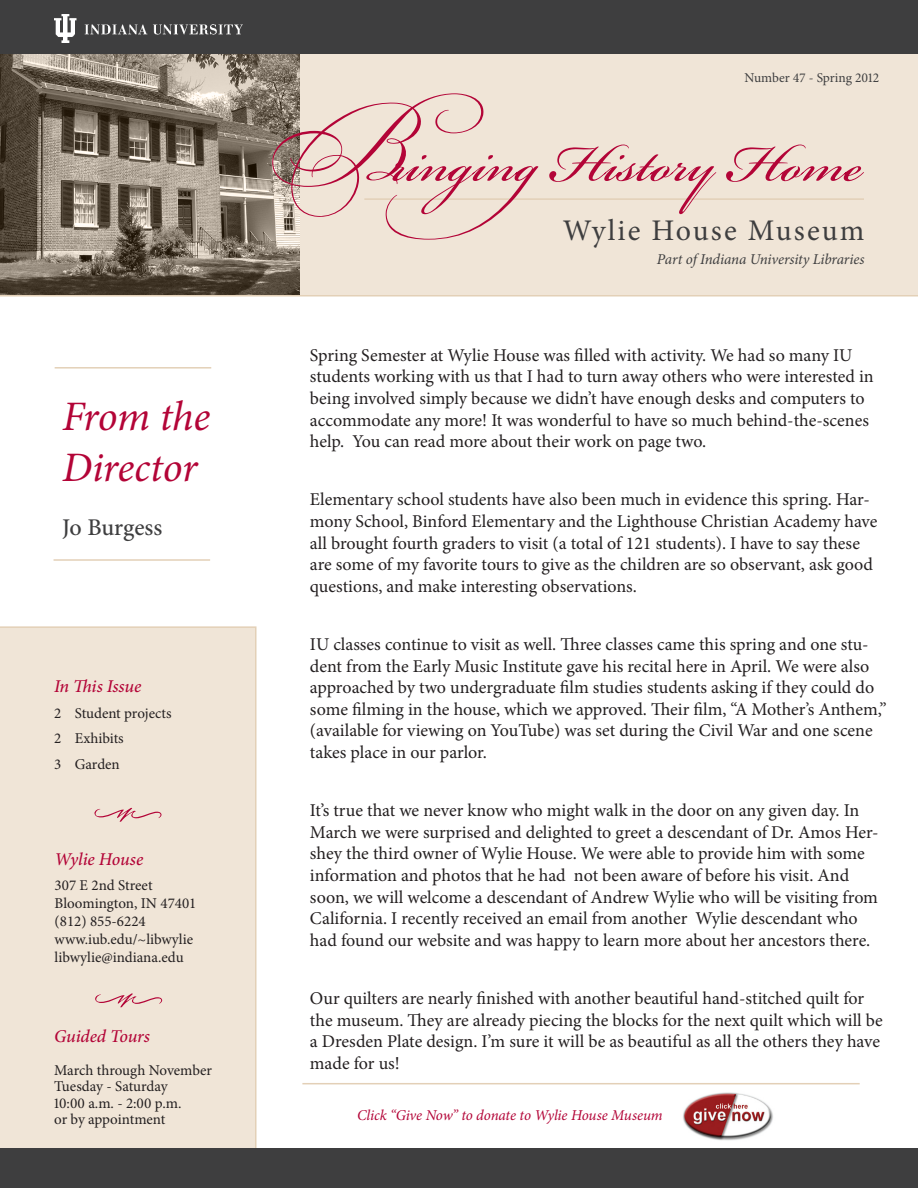
<style>
.page{position:relative;width:918px;height:1188px;background:#fff}
.page>*{position:absolute;margin:0;border:0;box-sizing:border-box;transform-origin:0 0}
.t1{font:italic 42px/50.4px "Minion Pro";letter-spacing:-.01em;color:#b30437}
.t2{font:30px "Minion Pro";letter-spacing:.07em;color:#3e3e3f}
.t3{font:500 24px "Minion Pro";letter-spacing:-.005em;color:#3e3e3f}
.t4{font:18px/21.6px "Minion Pro";letter-spacing:-.005em;color:#231f20}
.t5{font:italic 500 18px "Minion Pro";letter-spacing:-.01em;color:#b30437}
.t6{font:15px/18px "Minion Pro";color:#231f20}
.t7{font:italic 15px "Minion Pro";letter-spacing:-.01em;color:#b30437}
.t8{font:italic 15px "Minion Pro";letter-spacing:-.01em;color:#3e3e3f}
.t9{font:13.5px "Minion Pro";color:#3e3e3f}
</style>
<div class="page">
<img style="left:683px;top:1092px;width:90px;height:49px">
<div style="left:300px;top:10px;width:618px;height:285px;background:#f0e5d7"></div>
<svg style="left:0;top:54px;width:300px;height:241px;background:#817668"></svg>
<div style="left:0;top:626px;width:256px;height:523px;background:#f0e5d7"></div>
<svg style="left:272px;top:93px;width:212px;height:125px"></svg>
<hr style="left:364px;top:198px;width:500px;height:2px;background:#e3d0b7">
<svg style="left:94px;top:808px;width:68px;height:14px"></svg>
<svg style="left:385px;top:145px;width:479px;height:95px"></svg>
<hr style="left:54px;top:559px;width:156px;height:2px;background:#e3d0b7">
<hr style="left:55px;top:367px;width:156px;height:2px;background:#e3d0b7">
<hr style="left:0;top:295px;width:918px;height:2px;background:#e3d0b7">
<div style="left:0;top:0;width:918px;height:54px;background:#3e3e3f"></div>
<img style="left:54px;top:14px;width:189px;height:29px">
<div style="left:0;top:1149px;width:918px;height:39px;background:#3e3e3f"></div>
<svg style="left:95px;top:993px;width:67px;height:14px"></svg>
<hr style="left:302px;top:1083px;width:558px;height:1px;background:#e3d0b7">
<h1 class="t1" style="left:62px;top:391px;width:150px">From the<br>Director</h1>
<h3 class="t3" style="left:62px;top:511px;width:102px">Jo Burgess</h3>
<p class="t5" style="left:54px;top:674px;width:89px">In This Issue</p>
<p class="t6" style="left:54px;top:700px;width:119px;line-height:25.5px">2 Student projects<br>2 Exhibits<br>3 Garden</p>
<p class="t5" style="left:55px;top:846px;width:90px">Wylie House</p>
<p class="t6" style="left:55px;top:876px;width:143px">307 E 2nd Street<br>Bloomington, IN 47401 (812) 855-6224 www.iub.edu/~libwylie libwylie@indiana.edu</p>
<p class="t5" style="left:54px;top:1024px;width:97px">Guided Tours</p>
<p class="t6" style="left:54px;top:1062px;width:159px;line-height:16.5px">March through November<br>Tuesday - Saturday<br>10:00 a.m. - 2:00 p.m.<br>or by appointment</p>
<p class="t9" style="left:744px;top:69px;width:136px">Number 47 - Spring 2012</p>
<h2 class="t2" style="left:563px;top:210px;width:303px">Wylie House Museum</h2>
<p class="t8" style="left:657px;top:249px;width:209px">Part of Indiana University Libraries</p>
<p class="t4" style="left:310px;top:344px;width:565px">Spring Semester at Wylie House was filled with activity. We had so many IU students working with us that I had to turn away others who were interested in being involved simply because we didn’t have enough desks and computers to accommodate any more! It was wonderful to have so much behind-the-scenes help. You can read more about their work on page two.</p>
<p class="t4" style="left:310px;top:489px;width:569px">Elementary school students have also been much in evidence this spring. Har&shy;mony School, Binford Elementary and the Lighthouse Christian Academy have all brought fourth graders to visit (a total of 121 students). I have to say these are some of my favorite tours to give as the children are so observant, ask good questions, and make interesting observations.</p>
<p class="t4" style="left:310px;top:634px;width:578px">IU classes continue to visit as well. Three classes came this spring and one stu&shy;dent from the Early Music Institute gave his recital here in April. We were also approached by two undergraduate film studies students asking if they could do some filming in the house, which we approved. Their film, “A Mother’s Anthem,” (available for viewing on YouTube) was set during the Civil War and one scene takes place in our parlor.</p>
<p class="t4" style="left:310px;top:800px;width:570px">It’s true that we never know who might walk in the door on any given day. In March we were surprised and delighted to greet a descendant of Dr. Amos Her&shy;shey the third owner of Wylie House. We were able to provide him with some information and photos that he had not been aware of before his visit. And soon, we will welcome a descendant of Andrew Wylie who will be visiting from California. I recently received an email from another Wylie descendant who had found our website and was happy to learn more about her ancestors there.</p>
<p class="t4" style="left:310px;top:988px;width:574px">Our quilters are nearly finished with another beautiful hand-stitched quilt for the museum. They are already piecing the blocks for the next quilt which will be a Dresden Plate design. I’m sure it will be as beautiful as all the others they have made for us!</p>
<p class="t7" style="left:357px;top:1105px;width:307px">Click “Give Now” to donate to Wylie House Museum</p>
</div>
